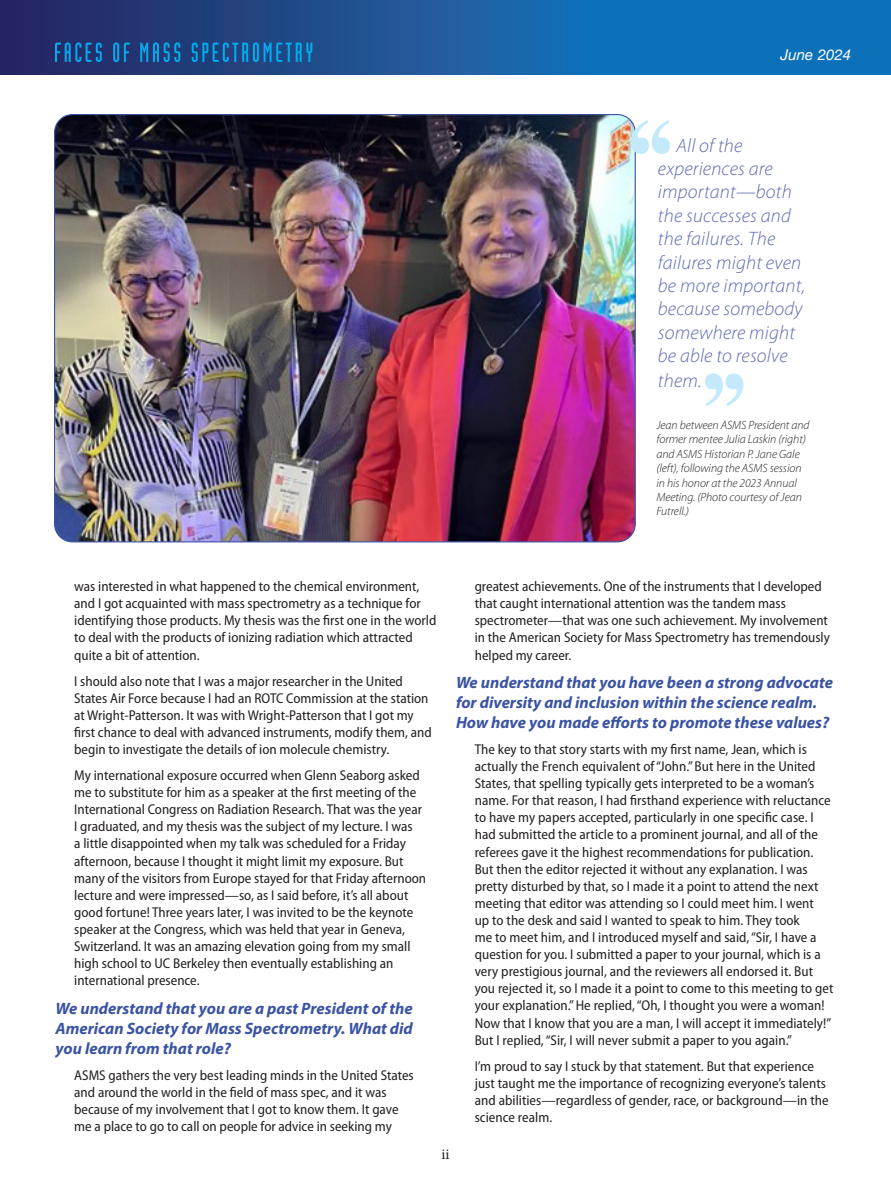
<style>
.page{position:relative;width:891px;height:1188px;background:#fff}
.page>*{position:absolute;margin:0;border:0;box-sizing:border-box;transform-origin:0 0}
.t1{font:italic 300 19.5px/23.4px "Myriad Pro";letter-spacing:.01em;color:#5d6ab2}
.t2{font:italic 700 16.5px/19.8px "Myriad Pro";color:#3a53a3;text-align:justify}
.t3{font:italic 15px "Helvetica Neue";letter-spacing:.005em;color:#fff}
.t4{font:15px "Minion Pro";color:#231f20}
.t5{font:semi-condensed 14.25px/17.1px "Myriad Pro";color:#231f20}
.t6{font:italic 300 12px/14.4px "Myriad Pro";letter-spacing:-.005em;color:#231f20}
</style>
<div class="page">
<svg style="left:0;top:0;width:891px;height:75px;background:#18599c"></svg>
<svg style="left:705px;top:374px;width:38px;height:32px"></svg>
<img style="left:55px;top:115px;width:580px;height:427px">
<svg style="left:631px;top:120px;width:39px;height:34px"></svg>
<svg style="left:55px;top:42px;width:257px;height:20px;background:#175d9b"></svg>
<p class="t3" style="left:781px;top:44px;width:72px">June 2024</p>
<p class="t1" style="left:658px;top:133px;width:149px;text-indent:19px">All of the experiences are important—both the successes and the failures. The failures might even be more important, because somebody somewhere might be able to resolve</p>
<p class="t1" style="left:658px;top:369px;width:45px">them.</p>
<p class="t6" style="left:656px;top:418px;width:155px">Jean between ASMS President and former mentee Julia Laskin (right) and ASMS Historian P. Jane Gale (left), following the ASMS session in his honor at the 2023 Annual<br>Meeting. (Photo courtesy of Jean<br>Futrell.)</p>
<p class="t5" style="left:74px;top:578px;width:364px">was interested in what happened to the chemical environment, and I got acquainted with mass spectrometry as a technique for identifying those products. My thesis was the first one in the world to deal with the products of ionizing radiation which attracted quite a bit of attention.</p>
<p class="t5" style="left:74px;top:672px;width:359px">I should also note that I was a major researcher in the United States Air Force because I had an ROTC Commission at the station at Wright-Patterson. It was with Wright-Patterson that I got my first chance to deal with advanced instruments, modify them, and begin to investigate the details of ion molecule chemistry.</p>
<p class="t5" style="left:74px;top:766px;width:353px">My international exposure occurred when Glenn Seaborg asked me to substitute for him as a speaker at the first meeting of the International Congress on Radiation Research. That was the year I graduated, and my thesis was the subject of my lecture. I was<br>a little disappointed when my talk was scheduled for a Friday afternoon, because I thought it might limit my exposure. But many of the visitors from Europe stayed for that Friday afternoon lecture and were impressed—so, as I said before, it’s all about good fortune! Three years later, I was invited to be the keynote speaker at the Congress, which was held that year in Geneva, Switzerland. It was an amazing elevation going from my small high school to UC Berkeley then eventually establishing an international presence.</p>
<p class="t2" style="left:56px;top:998px;width:359px">We understand that you are a past President of the American Society for Mass Spectrometry. What did you learn from that role?</p>
<p class="t5" style="left:74px;top:1066px;width:341px">ASMS gathers the very best leading minds in the United States and around the world in the field of mass spec, and it was because of my involvement that I got to know them. It gave me a place to go to call on people for advice in seeking my</p>
<p class="t5" style="left:475px;top:578px;width:357px">greatest achievements. One of the instruments that I developed that caught international attention was the tandem mass spectrometer—that was one such achievement. My involvement in the American Society for Mass Spectrometry has tremendously helped my career.</p>
<p class="t2" style="left:456px;top:672px;width:378px;text-align:left">We understand that you have been a strong advocate for diversity and inclusion within the science realm.<br>How have you made efforts to promote these values?</p>
<p class="t5" style="left:475px;top:740px;width:360px">The key to that story starts with my first name, Jean, which is actually the French equivalent of “John.” But here in the United States, that spelling typically gets interpreted to be a woman’s name. For that reason, I had firsthand experience with reluctance to have my papers accepted, particularly in one specific case. I had submitted the article to a prominent journal, and all of the referees gave it the highest recommendations for publication.<br>But then the editor rejected it without any explanation. I was pretty disturbed by that, so I made it a point to attend the next meeting that editor was attending so I could meet him. I went<br>up to the desk and said I wanted to speak to him. They took<br>me to meet him, and I introduced myself and said, “Sir, I have a question for you. I submitted a paper to your journal, which is a very prestigious journal, and the reviewers all endorsed it. But you rejected it, so I made it a point to come to this meeting to get your explanation.” He replied, “Oh, I thought you were a woman!<br>Now that I know that you are a man, I will accept it immediately!” But I replied, “Sir, I will never submit a paper to you again.”</p>
<p class="t5" style="left:475px;top:1057px;width:355px">I’m proud to say I stuck by that statement. But that experience just taught me the importance of recognizing everyone’s talents and abilities—regardless of gender, race, or background—in the science realm.</p>
<p class="t4" style="left:441px;top:1144px;width:10px">ii</p>
</div>
